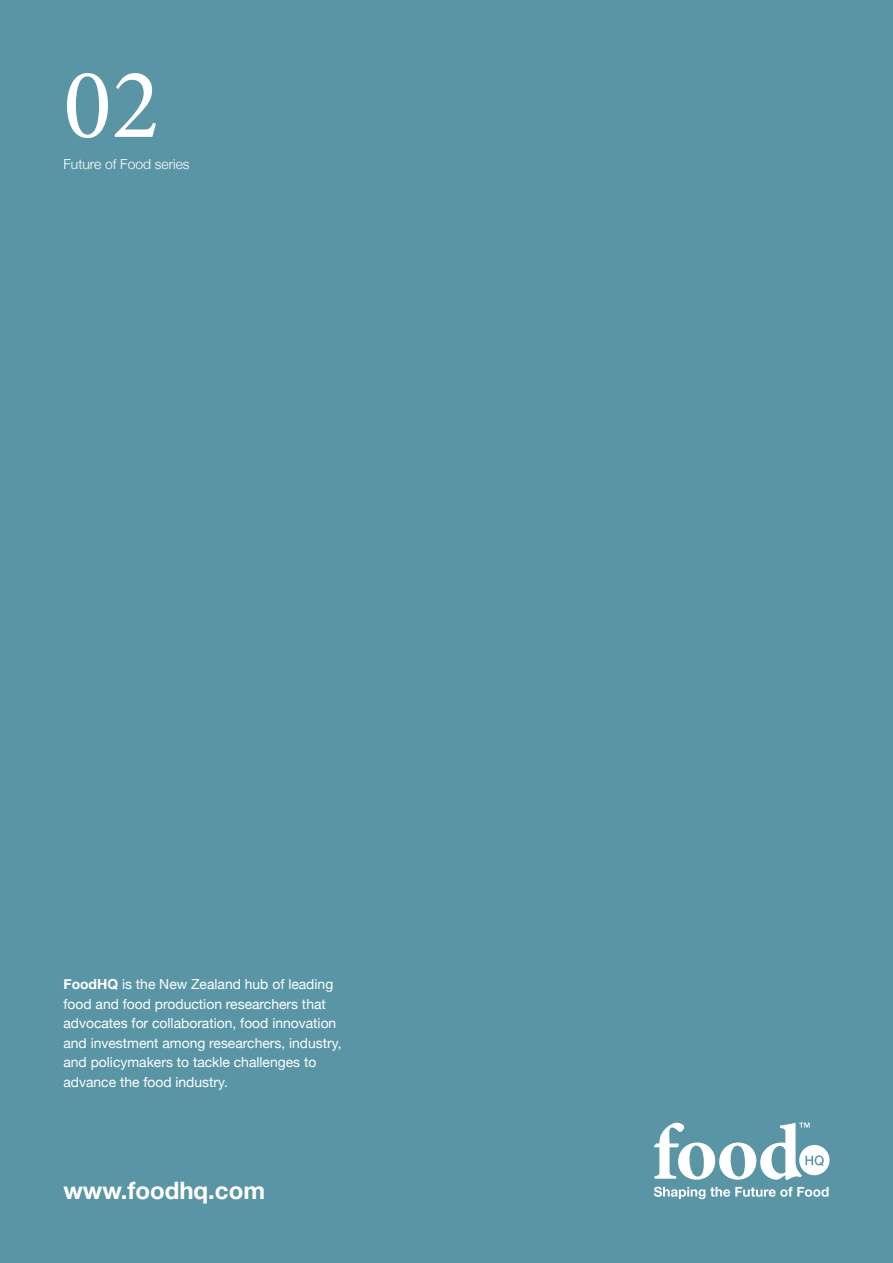
<style>
.page{position:relative;width:893px;height:1263px;background:#5a95a6}
.page>*{position:absolute;margin:0;border:0;box-sizing:border-box;transform-origin:0 0}
.t1{font:100.5px "Minion Pro";color:#fff}
.t2{font:700 24px "Helvetica Neue";color:#fff}
.t3{font:13.8px/19.5px "Helvetica Neue";color:#fff}
.t4{font:300 13.8px "Helvetica Neue";color:#fff}
.s1{font-weight:700}
</style>
<div class="page">
<svg style="left:654px;top:1187px;width:174px;height:12px"></svg>
<svg style="left:654px;top:1123px;width:175px;height:57px"></svg>
<h1 class="t1" style="left:63px;top:37px;width:98px">02</h1>
<p class="t4" style="left:63px;top:153px;width:128px">Future of Food series</p>
<p class="t3" style="left:63px;top:975px;width:280px"><span class="s1">FoodHQ</span> is the New Zealand hub of leading food and food production researchers that advocates for collaboration, food innovation and investment among researchers, industry, and policymakers to tackle challenges to advance the food industry.</p>
<h2 class="t2" style="left:63px;top:1172px;width:203px">www.foodhq.com</h2>
</div>
